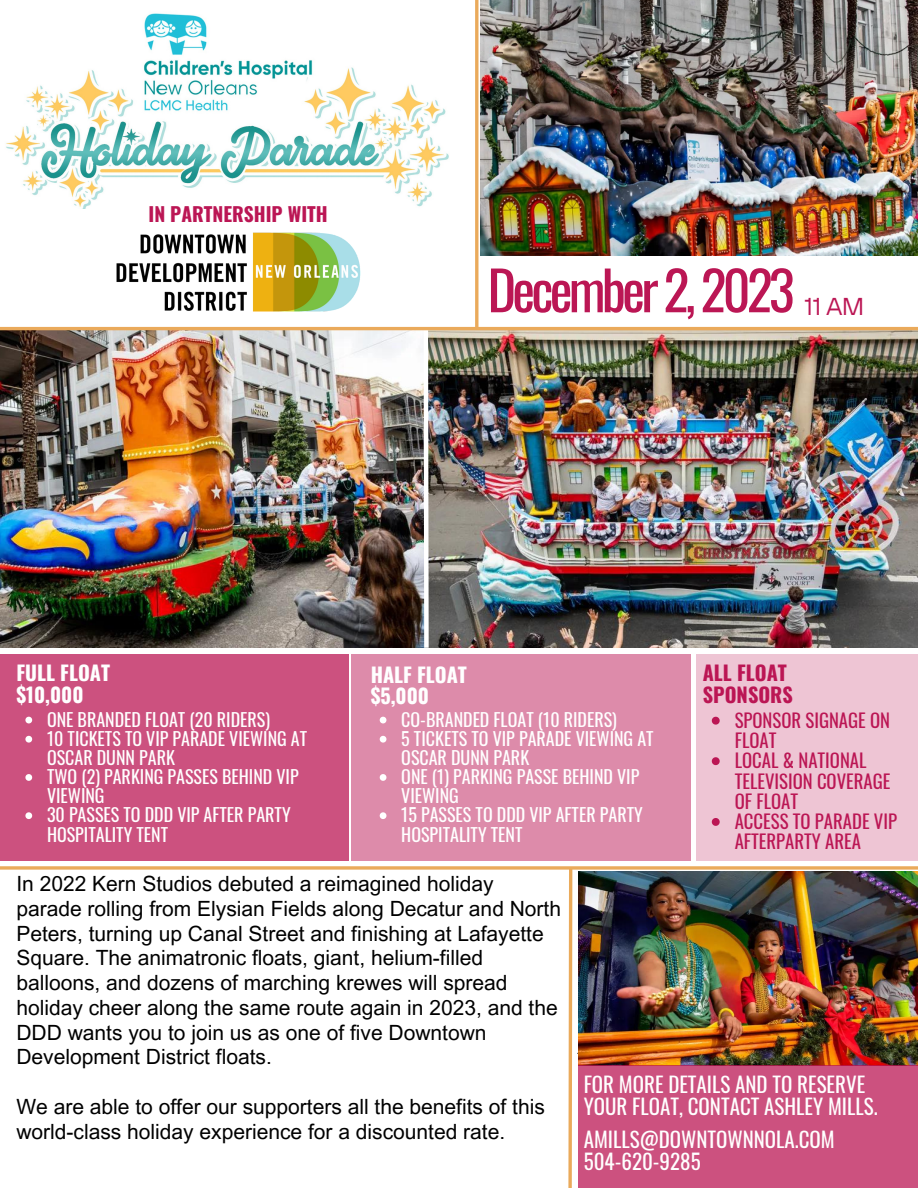
<style>
.page{position:relative;width:918px;height:1188px;background:#fff}
.page>*{position:absolute;margin:0;border:0;box-sizing:border-box;transform-origin:0 0}
.t1{font:54px "Oswald";letter-spacing:-.07em;color:#bb1654}
.t2{font:24.3px "TT Hoves";color:#bb1654}
.t3{font:21px/24.8px "Arial MT Pro";color:#000}
.t4{font:21px/22.5px "Oswald";color:#fff}
.t5{font:700 20.25px "Oswald";color:#fff}
.t6{font:700 20.25px "Oswald";color:#bb1654}
.t7{font:700 19.5px "Oswald";color:#bb1654}
.t8{font:18.75px/20.2px "Oswald";color:#bb1654}
.t9{font:18px/19.2px "Oswald";color:#fff}
</style>
<div class="page">
<img style="left:0;top:330px;width:918px;height:318px">
<div style="left:351px;top:655px;width:339px;height:206px;background:#dd8baa"></div>
<div style="left:697px;top:655px;width:221px;height:206px;background:#eec5d4"></div>
<img style="left:481px;top:0;width:437px;height:256px">
<img style="left:421px;top:326px;width:10px;height:322px">
<hr style="left:0;top:327px;width:918px;height:3px;background:#eaaa5b">
<svg style="left:568px;top:870px;width:5px;height:318px;background:#f0c58f"></svg>
<hr style="left:577px;top:1053px;width:341px;height:1px;background:#000">
<img style="left:6px;top:13px;width:443px;height:195px">
<div style="left:113px;top:190px;width:268px;height:29px;background:#fff"></div>
<img style="left:116px;top:232px;width:245px;height:80px">
<div style="left:0;top:655px;width:348px;height:206px;background:#cc517f"></div>
<svg style="left:0;top:866px;width:918px;height:4px;background:#ecb674"></svg>
<img style="left:578px;top:872px;width:340px;height:193px">
<hr style="left:475px;top:0;width:3px;height:329px;background:#eaaa5b">
<svg style="left:25px;top:717px;width:7px;height:6px"></svg>
<svg style="left:25px;top:736px;width:7px;height:7px"></svg>
<svg style="left:25px;top:774px;width:7px;height:7px"></svg>
<svg style="left:25px;top:812px;width:7px;height:7px"></svg>
<div style="left:578px;top:1066px;width:340px;height:122px;background:#cc517f"></div>
<svg style="left:380px;top:717px;width:6px;height:6px"></svg>
<svg style="left:380px;top:736px;width:6px;height:7px"></svg>
<svg style="left:380px;top:774px;width:6px;height:7px"></svg>
<svg style="left:380px;top:812px;width:6px;height:7px"></svg>
<svg style="left:712px;top:717px;width:8px;height:8px"></svg>
<svg style="left:712px;top:757px;width:8px;height:8px"></svg>
<svg style="left:712px;top:818px;width:8px;height:8px"></svg>
<p class="t7" style="left:148px;top:199px;width:181px">IN PARTNERSHIP WITH</p>
<p class="t1" style="left:488px;top:248px;width:309px">December 2, 2023</p>
<p class="t2" style="left:805px;top:290px;width:61px">11 AM</p>
<p class="t5" style="left:16px;top:657px;width:95px">FULL FLOAT</p>
<p class="t5" style="left:16px;top:679px;width:69px">$10,000</p>
<p class="t9" style="left:47px;top:709px;width:225px">ONE BRANDED FLOAT (20 RIDERS)</p>
<p class="t9" style="left:47px;top:728px;width:262px">10 TICKETS TO VIP PARADE VIEWING AT<br>OSCAR DUNN PARK</p>
<p class="t9" style="left:47px;top:766px;width:253px">TWO (2) PARKING PASSES BEHIND VIP<br>VIEWING</p>
<p class="t9" style="left:47px;top:805px;width:245px">30 PASSES TO DDD VIP AFTER PARTY<br>HOSPITALITY TENT</p>
<p class="t5" style="left:371px;top:658px;width:98px">HALF FLOAT</p>
<p class="t5" style="left:371px;top:680px;width:60px">$5,000</p>
<p class="t9" style="left:401px;top:709px;width:217px">CO-BRANDED FLOAT (10 RIDERS)</p>
<p class="t9" style="left:401px;top:728px;width:254px">5 TICKETS TO VIP PARADE VIEWING AT<br>OSCAR DUNN PARK</p>
<p class="t9" style="left:401px;top:766px;width:240px">ONE (1) PARKING PASSE BEHIND VIP<br>VIEWING</p>
<p class="t9" style="left:401px;top:805px;width:243px">15 PASSES TO DDD VIP AFTER PARTY<br>HOSPITALITY TENT</p>
<p class="t6" style="left:703px;top:657px;width:86px">ALL FLOAT</p>
<p class="t6" style="left:703px;top:679px;width:92px">SPONSORS</p>
<p class="t8" style="left:735px;top:709px;width:157px">SPONSOR SIGNAGE ON<br>FLOAT</p>
<p class="t8" style="left:735px;top:750px;width:157px">LOCAL &amp; NATIONAL<br>TELEVISION COVERAGE<br>OF FLOAT</p>
<p class="t8" style="left:735px;top:811px;width:164px">ACCESS TO PARADE VIP<br>AFTERPARTY AREA</p>
<p class="t3" style="left:16px;top:874px;width:546px">In 2022 Kern Studios debuted a reimagined holiday parade rolling from Elysian Fields along Decatur and North Peters, turning up Canal Street and finishing at Lafayette Square. The animatronic floats, giant, helium-filled balloons, and dozens of marching krewes will spread holiday cheer along the same route again in 2023, and the DDD wants you to join us as one of five Downtown Development District floats.</p>
<p class="t3" style="left:16px;top:1097px;width:530px">We are able to offer our supporters all the benefits of this world-class holiday experience for a discounted rate.</p>
<p class="t4" style="left:584px;top:1072px;width:295px">FOR MORE DETAILS AND TO RESERVE<br>YOUR FLOAT, CONTACT ASHLEY MILLS.</p>
<p class="t4" style="left:584px;top:1127px;width:253px">AMILLS@DOWNTOWNNOLA.COM</p>
<p class="t4" style="left:584px;top:1149px;width:118px">504-620-9285</p>
</div>
